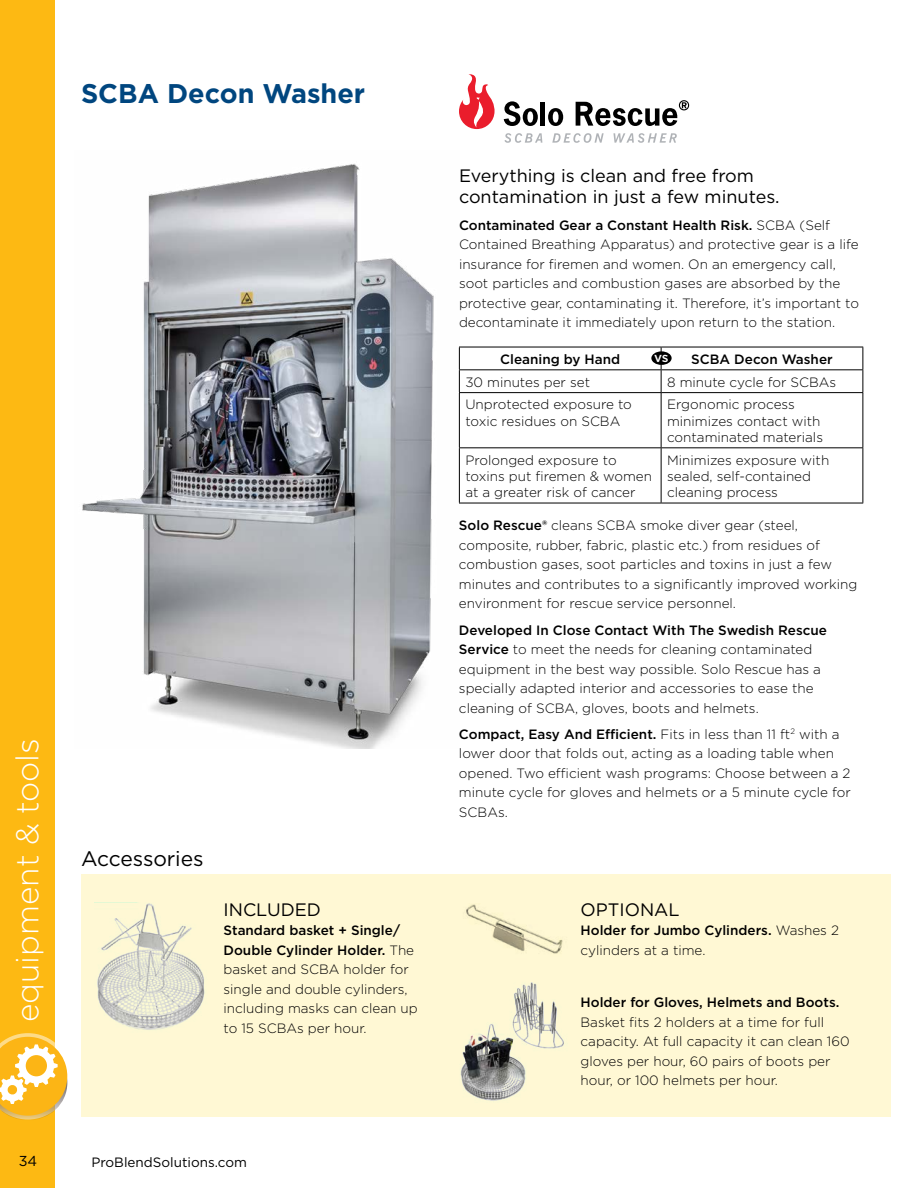
<style>
.page{position:relative;width:918px;height:1188px;background:#fff}
.page>*{position:absolute;margin:0;border:0;box-sizing:border-box;transform-origin:0 0}
.t1{font:300 31.5px "Gotham";color:#fff}
.t2{font:700 27px "Gotham";color:#00467f}
.t3{font:21px "Gotham";letter-spacing:-.005em;color:#000}
.t4{font:18px/21.6px "Gotham";color:#000}
.t5{font:14.4px "Gotham";color:#000}
.t6{font:300 13.5px/19.5px "Gotham";color:#000}
.t7{font:500 13.5px/19.5px "Gotham";color:#000}
.t8{font:13.5px "Gotham";color:#000}
.t9{font:500 13.5px "Gotham";color:#fff}
.s1{font-weight:500}
.s2{font-weight:300}
</style>
<div class="page">
<div style="left:81px;top:874px;width:810px;height:243px;background:#fff8d4"></div>
<div style="left:0;top:0;width:55px;height:1188px;background:#fdb913"></div>
<svg style="left:0;top:1033px;width:68px;height:87px"></svg>
<hr style="left:459px;top:392px;width:202px;height:1px;background:#000">
<hr style="left:661px;top:392px;width:202px;height:1px;background:#000">
<hr style="left:661px;top:393px;width:1px;height:54px;background:#000">
<hr style="left:862px;top:393px;width:1px;height:54px;background:#000">
<hr style="left:459px;top:447px;width:202px;height:1px;background:#000">
<hr style="left:661px;top:447px;width:202px;height:1px;background:#000">
<hr style="left:661px;top:448px;width:1px;height:55px;background:#000">
<hr style="left:862px;top:448px;width:1px;height:55px;background:#000">
<hr style="left:459px;top:503px;width:202px;height:1px;background:#000">
<hr style="left:661px;top:503px;width:202px;height:1px;background:#000">
<hr style="left:459px;top:347px;width:202px;height:1px;background:#000">
<hr style="left:661px;top:347px;width:202px;height:1px;background:#000">
<svg style="left:661px;top:347px;width:1px;height:45px"></svg>
<svg style="left:862px;top:347px;width:1px;height:45px"></svg>
<hr style="left:459px;top:369px;width:202px;height:1px;background:#000">
<hr style="left:661px;top:369px;width:202px;height:1px;background:#000">
<div style="left:651px;top:351px;width:21px;height:14px;background:#000;border-radius:50%"></div>
<img style="left:97px;top:903px;width:108px;height:127px">
<img style="left:466px;top:904px;width:97px;height:50px">
<img style="left:460px;top:982px;width:104px;height:119px">
<svg style="left:460px;top:915px;width:68px;height:101px"></svg>
<img style="left:82px;top:163px;width:378px;height:586px">
<svg style="left:504px;top:101px;width:34px;height:25px"></svg>
<hr style="left:541px;top:102px;width:4px;height:24px;background:#000">
<svg style="left:548px;top:108px;width:15px;height:18px"></svg>
<svg style="left:576px;top:100px;width:113px;height:26px"></svg>
<svg style="left:504px;top:133px;width:38px;height:10px"></svg>
<svg style="left:552px;top:133px;width:52px;height:10px"></svg>
<svg style="left:613px;top:133px;width:64px;height:10px"></svg>
<svg style="left:459px;top:74px;width:36px;height:55px"></svg>
<h2 class="t2" style="left:81px;top:75px;width:286px">SCBA Decon Washer</h2>
<h1 class="t1" style="left:7px;top:1022px;width:286px;rotate:-90deg">equipment &amp; tools</h1>
<h3 class="t3" style="left:81px;top:845px;width:124px">Accessories</h3>
<h3 class="t4" style="left:224px;top:898px;width:99px">INCLUDED</h3>
<p class="t6" style="left:224px;top:920px;width:196px"><span class="s1">Standard basket + Single/<br>Double Cylinder Holder.</span> The basket and SCBA holder for single and double cylinders, including masks can clean up to 15 SCBAs per hour.</p>
<p class="t5" style="left:19px;top:1151px;width:20px">34</p>
<p class="t8" style="left:91px;top:1154px;width:157px">ProBlendSolutions.com</p>
<h3 class="t4" style="left:459px;top:164px;width:322px">Everything is clean and free from contamination in just a few minutes.</h3>
<p class="t6" style="left:459px;top:215px;width:402px"><span class="s1">Contaminated Gear a Constant Health Risk.</span> SCBA (Self Contained Breathing Apparatus) and protective gear is a life insurance for firemen and women. On an emergency call, soot particles and combustion gases are absorbed by the protective gear, contaminating it. Therefore, it’s important to decontaminate it immediately upon return to the station.</p>
<p class="t7" style="left:500px;top:349px;width:122px">Cleaning by Hand</p>
<p class="t7" style="left:691px;top:349px;width:143px">SCBA Decon Washer</p>
<p class="t6" style="left:465px;top:372px;width:126px">30 minutes per set</p>
<p class="t6" style="left:667px;top:372px;width:171px">8 minute cycle for SCBAs</p>
<p class="t6" style="left:465px;top:396px;width:168px;line-height:16.2px">Unprotected exposure to toxic residues on SCBA</p>
<p class="t6" style="left:667px;top:396px;width:157px;line-height:16.2px">Ergonomic process minimizes contact with contaminated materials</p>
<p class="t6" style="left:465px;top:451px;width:188px;line-height:16.2px">Prolonged exposure to toxins put firemen &amp; women at a greater risk of cancer</p>
<p class="t6" style="left:667px;top:451px;width:164px;line-height:16.2px">Minimizes exposure with sealed, self-contained cleaning process</p>
<p class="t6" style="left:459px;top:516px;width:400px"><span class="s1">Solo Rescue®</span> cleans SCBA smoke diver gear (steel, composite, rubber, fabric, plastic etc.) from residues of combustion gases, soot particles and toxins in just a few minutes and contributes to a significantly improved working environment for rescue service personnel.</p>
<p class="t6" style="left:459px;top:620px;width:370px"><span class="s1">Developed In Close Contact With The Swedish Rescue Service</span> to meet the needs for cleaning contaminated equipment in the best way possible. Solo Rescue has a specially adapted interior and accessories to ease the cleaning of SCBA, gloves, boots and helmets.</p>
<p class="t6" style="left:459px;top:724px;width:393px"><span class="s1">Compact, Easy And Efficient.</span> Fits in less than 11 ft<sup>2</sup> with a lower door that folds out, acting as a loading table when opened. Two efficient wash programs: Choose between a 2 minute cycle for gloves and helmets or a 5 minute cycle for SCBAs.</p>
<p class="t9" style="left:654px;top:349px;width:16px">vs</p>
<h3 class="t4" style="left:581px;top:898px;width:101px">OPTIONAL</h3>
<p class="t7" style="left:581px;top:920px;width:260px">Holder for Jumbo Cylinders. <span class="s2">Washes 2 cylinders at a time.</span></p>
<p class="t7" style="left:581px;top:992px;width:260px">Holder for Gloves, Helmets and Boots.</p>
<p class="t6" style="left:581px;top:1012px;width:271px">Basket fits 2 holders at a time for full capacity. At full capacity it can clean 160 gloves per hour, 60 pairs of boots per hour, or 100 helmets per hour.</p>
</div>
